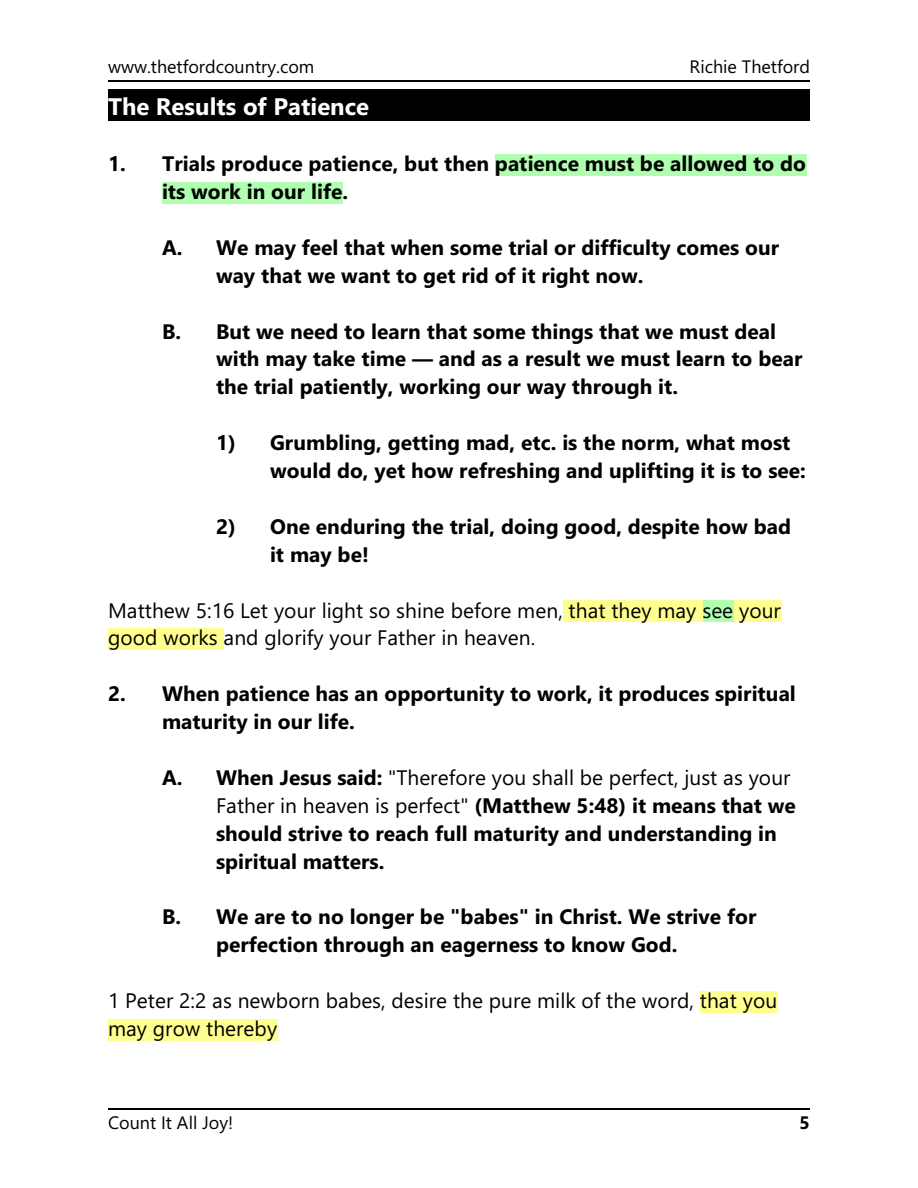
<style>
.page{position:relative;width:918px;height:1188px;background:#fff}
.page>*{position:absolute;margin:0;border:0;box-sizing:border-box;transform-origin:0 0}
.t1{font:700 24px "Segoe UI";color:#fff}
.t2{font:700 21px/27.9px "Segoe UI";color:#000}
.t3{font:21px/27.9px "Segoe UI";letter-spacing:.005em;color:#000}
.t4{font:18px "Segoe UI";color:#000}
.t5{font:700 18px "Segoe UI";color:#000}
.s1{font-weight:400}
</style>
<div class="page">
<hr style="left:109px;top:80px;width:701px;height:2px;background:#000">
<div style="left:108px;top:89px;width:702px;height:32px;background:#000"></div>
<div style="left:495px;top:154px;width:311px;height:21px;background:#b0ffb0"></div>
<div style="left:162px;top:182px;width:181px;height:21px;background:#b0ffb0"></div>
<div style="left:563px;top:601px;width:140px;height:21px;background:#ffff8f"></div>
<div style="left:703px;top:601px;width:31px;height:21px;background:#b0ffb0"></div>
<div style="left:734px;top:601px;width:47px;height:21px;background:#ffff8f"></div>
<div style="left:108px;top:629px;width:116px;height:21px;background:#ffff8f"></div>
<div style="left:700px;top:991px;width:78px;height:21px;background:#ffff8f"></div>
<div style="left:108px;top:1019px;width:169px;height:21px;background:#ffff8f"></div>
<hr style="left:108px;top:1109px;width:702px;height:1px;background:#000">
<p class="t4" style="left:108px;top:60px;width:208px">www.thetfordcountry.com</p>
<p class="t4" style="left:690px;top:60px;width:122px">Richie Thetford</p>
<p class="t1" style="left:108px;top:97px;width:263px">The Results of Patience</p>
<p class="t2" style="left:162px;top:152px;width:645px;text-indent:-54px">1. Trials produce patience, but then patience must be allowed to do its work in our life.</p>
<p class="t2" style="left:216px;top:235px;width:565px;text-indent:-54px">A. We may feel that when some trial or difficulty comes our way that we want to get rid of it right now.</p>
<p class="t2" style="left:216px;top:319px;width:588px;text-indent:-54px">B. But we need to learn that some things that we must deal with may take time — and as a result we must learn to bear the trial patiently, working our way through it.</p>
<p class="t2" style="left:270px;top:431px;width:537px;text-indent:-54px">1) Grumbling, getting mad, etc. is the norm, what most would do, yet how refreshing and uplifting it is to see:</p>
<p class="t2" style="left:270px;top:514px;width:523px;text-indent:-54px">2) One enduring the trial, doing good, despite how bad it may be!</p>
<p class="t3" style="left:108px;top:598px;width:674px">Matthew 5:16 Let your light so shine before men, that they may see your good works and glorify your Father in heaven.</p>
<p class="t2" style="left:162px;top:682px;width:635px;text-indent:-54px">2. When patience has an opportunity to work, it produces spiritual maturity in our life.</p>
<p class="t2" style="left:216px;top:766px;width:581px;text-indent:-54px">A. When Jesus said: <span class="s1">"Therefore you shall be perfect, just as your Father in heaven is perfect"</span> (Matthew 5:48) it means that we should strive to reach full maturity and understanding in spiritual matters.</p>
<p class="t2" style="left:216px;top:905px;width:542px;text-indent:-54px">B. We are to no longer be "babes" in Christ. We strive for perfection through an eagerness to know God.</p>
<p class="t3" style="left:108px;top:989px;width:671px">1 Peter 2:2 as newborn babes, desire the pure milk of the word, that you may grow thereby</p>
<p class="t4" style="left:108px;top:1116px;width:127px">Count It All Joy!</p>
<p class="t5" style="left:800px;top:1116px;width:12px">5</p>
</div>
